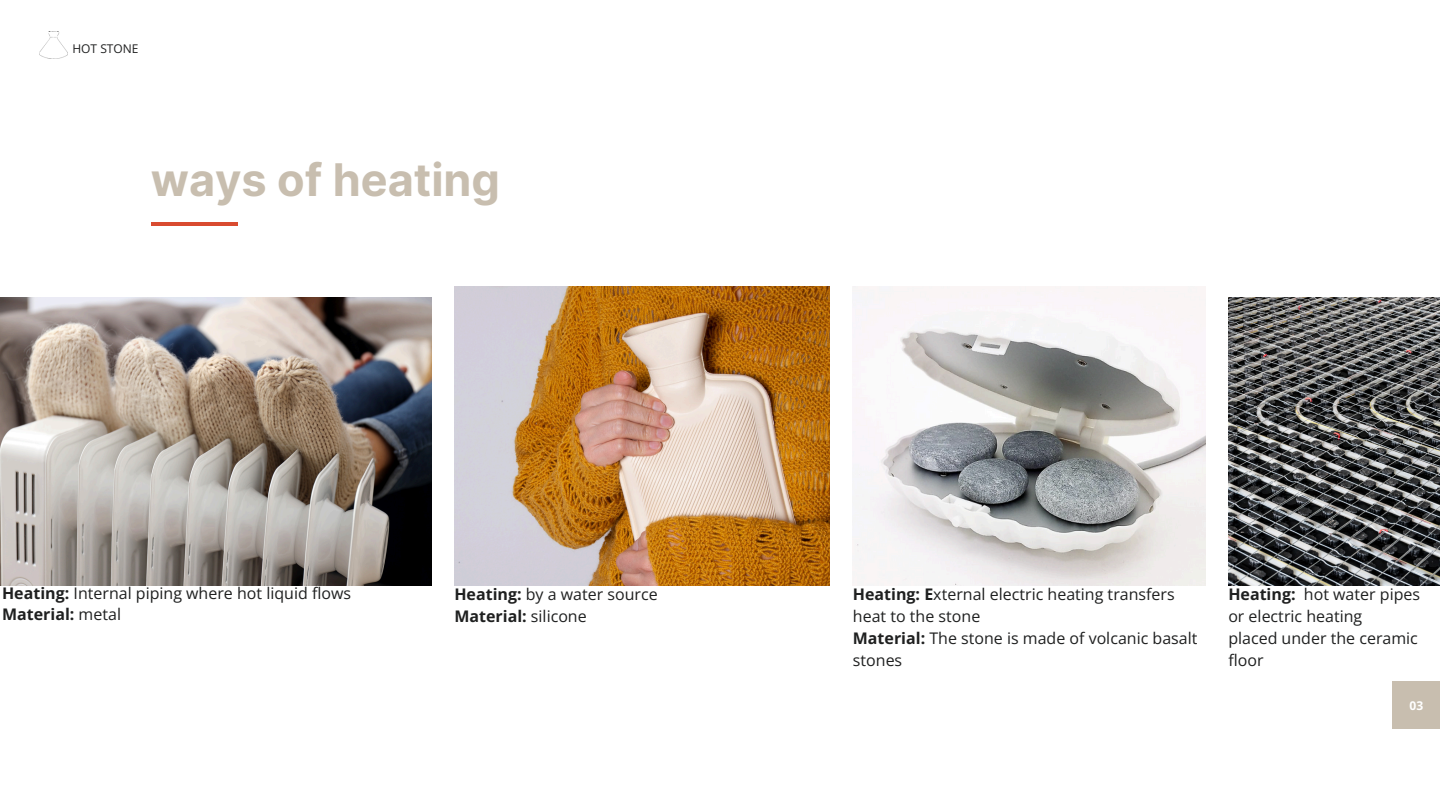
<style>
.page{position:relative;width:1440px;height:810px;background:#fff}
.page>*{position:absolute;margin:0;border:0;box-sizing:border-box;transform-origin:0 0}
.t1{font:700 45px "Inter";color:#c8beaf}
.t2{font:16px/21.8px "Open Sans";color:#1f2020}
.t3{font:12px "Open Sans";color:#1f2020}
.t4{font:700 12px "Open Sans";color:#fff}
.s1{font-weight:700}
</style>
<div class="page">
<div style="left:1393px;top:682px;width:47px;height:47px;background:#c8beaf"></div>
<hr style="left:151px;top:223px;width:86px;height:3px;background:#d94b30">
<img style="left:454px;top:287px;width:375px;height:298px">
<img style="left:0;top:298px;width:431px;height:287px">
<img style="left:1228px;top:298px;width:212px;height:287px">
<img style="left:855px;top:317px;width:350px;height:268px">
<img style="left:40px;top:31px;width:28px;height:27px">
<p class="t3" style="left:72px;top:41px;width:68px">HOT STONE</p>
<p class="t1" style="left:151px;top:153px;width:351px">ways of heating</p>
<h2 class="t2" style="left:2px;top:581px;width:350px"><span class="s1">Heating:</span> Internal piping where hot liquid flows<br><span class="s1">Material:</span> metal</h2>
<h1 class="t2" style="left:454px;top:583px;width:205px"><span class="s1">Heating:</span> by a water source<br><span class="s1">Material:</span> silicone</h1>
<p class="t2" style="left:853px;top:583px;width:346px"><span class="s1">Heating: E</span>xternal electric heating transfers heat to the stone<br><span class="s1">Material:</span> The stone is made of volcanic basalt stones</p>
<h2 class="t2" style="left:1228px;top:583px;width:193px"><span class="s1">Heating:</span> hot water pipes or electric heating<br>placed under the ceramic</h2>
<p class="t2" style="left:1228px;top:648px;width:37px">floor</p>
<p class="t4" style="left:1410px;top:697px;width:15px">03</p>
</div>
